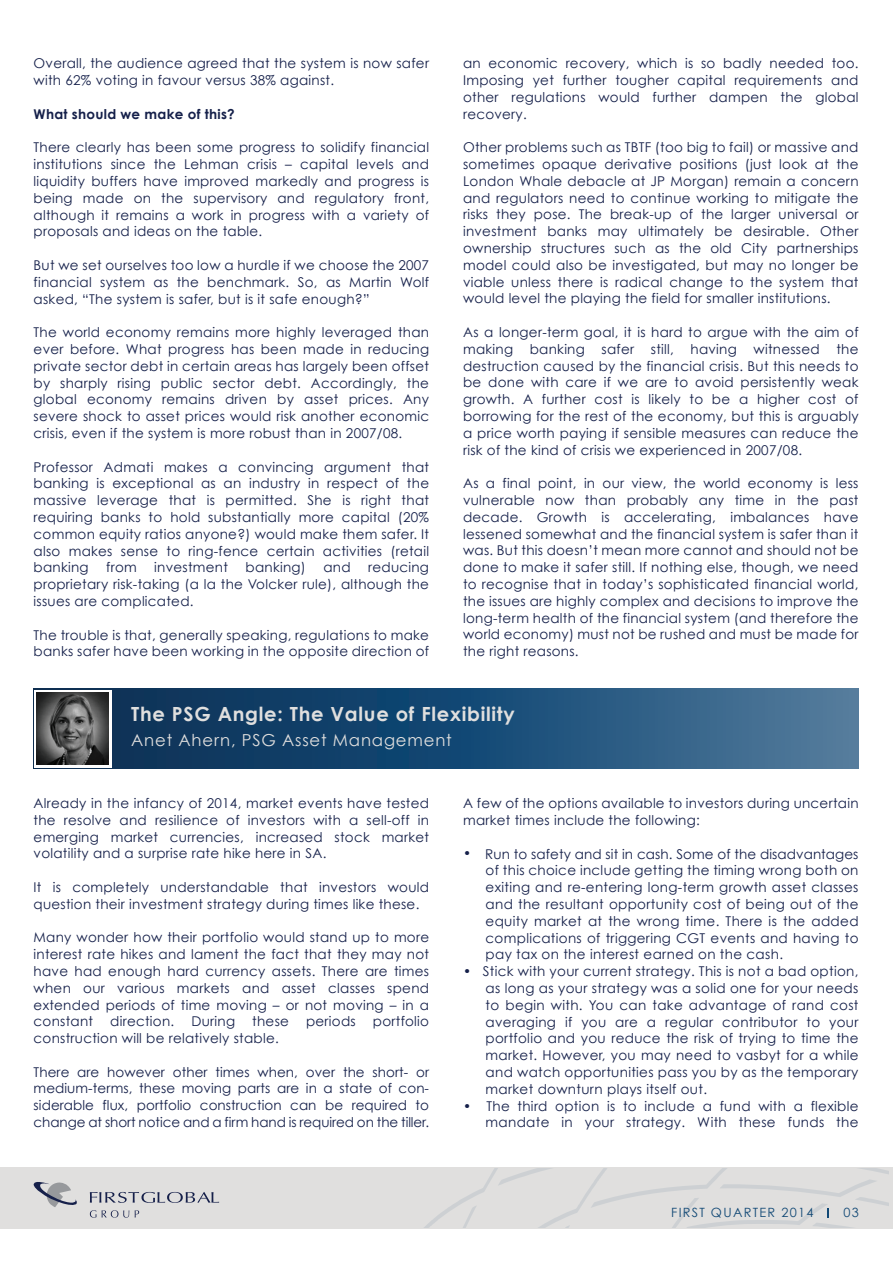
<style>
.page{position:relative;width:893px;height:1263px;background:#fff}
.page>*{position:absolute;margin:0;border:0;box-sizing:border-box;transform-origin:0 0}
.t1{font:700 19.5px "Century Gothic";letter-spacing:.035em;color:#e0dfde}
.t2{font:16.5px "Century Gothic";letter-spacing:.05em;color:#e0dfde}
.t3{font:13.5px/16.8px "Century Gothic";letter-spacing:.02em;color:#15204a;text-align:justify}
.t4{font:700 13.5px "Century Gothic";letter-spacing:.02em;color:#15204a}
.t5{font:12.75px "Century Gothic";letter-spacing:.1em;color:#114875}
</style>
<div class="page">
<div style="left:0;top:1167px;width:893px;height:61px;background:#e0dfde"></div>
<svg style="left:90px;top:1192px;width:129px;height:11px"></svg>
<svg style="left:90px;top:1210px;width:6px;height:7px"></svg>
<svg style="left:102px;top:1210px;width:27px;height:7px"></svg>
<svg style="left:135px;top:1210px;width:4px;height:7px"></svg>
<svg style="left:33px;top:1182px;width:44px;height:25px"></svg>
<svg style="left:424px;top:1168px;width:465px;height:60px"></svg>
<svg style="left:33px;top:688px;width:825px;height:81px;background:#235178"></svg>
<svg style="left:34px;top:690px;width:77px;height:77px"></svg>
<img style="left:37px;top:693px;width:72px;height:72px">
<p class="t3" style="left:34px;top:55px;width:397px">Overall, the audience agreed that the system is now safer with 62% voting in favour versus 38% against.</p>
<p class="t4" style="left:34px;top:105px;width:203px">What should we make of this?</p>
<p class="t3" style="left:34px;top:139px;width:397px">There clearly has been some progress to solidify financial institutions since the Lehman crisis – capital levels and liquidity buffers have improved markedly and progress is being made on the supervisory and regulatory front, although it remains a work in progress with a variety of proposals and ideas on the table.</p>
<p class="t3" style="left:34px;top:257px;width:397px">But we set ourselves too low a hurdle if we choose the 2007 financial system as the benchmark. So, as Martin Wolf asked, “The system is safer, but is it safe enough?”</p>
<p class="t3" style="left:34px;top:324px;width:397px">The world economy remains more highly leveraged than ever before. What progress has been made in reducing private sector debt in certain areas has largely been offset by sharply rising public sector debt. Accordingly, the global economy remains driven by asset prices. Any severe shock to asset prices would risk another economic crisis, even if the system is more robust than in 2007/08.</p>
<p class="t3" style="left:34px;top:458px;width:397px">Professor Admati makes a convincing argument that banking is exceptional as an industry in respect of the massive leverage that is permitted. She is right that requiring banks to hold substantially more capital (20% common equity ratios anyone?) would make them safer. It also makes sense to ring-fence certain activities (retail banking</p>
<p class="t3" style="left:34px;top:559px;width:397px;text-indent:335px">reducing proprietary risk-taking (a la the Volcker rule), although the issues are complicated.</p>
<p class="t3" style="left:34px;top:626px;width:397px">The trouble is that, generally speaking, regulations to make banks safer have been working in the opposite direction of</p>
<p class="t3" style="left:106px;top:559px;width:32px">from</p>
<p class="t3" style="left:154px;top:559px;width:75px">investment</p>
<p class="t3" style="left:246px;top:559px;width:62px">banking)</p>
<p class="t3" style="left:323px;top:559px;width:29px">and</p>
<p class="t3" style="left:463px;top:55px;width:397px">an economic recovery, which is so badly needed too.<br>Imposing yet further tougher capital requirements and other regulations would further dampen the global recovery.</p>
<p class="t3" style="left:463px;top:139px;width:397px">Other problems such as TBTF (too big to fail) or massive and sometimes opaque derivative positions (just look at the London Whale debacle at JP Morgan) remain a concern and regulators need to continue working to mitigate the risks they pose. The break-up of the larger universal or investment banks may ultimately be desirable. Other ownership structures such as the old City partnerships model could also be investigated, but may no longer be viable unless there is radical change to the system that would level the playing the field for smaller institutions.</p>
<p class="t3" style="left:463px;top:324px;width:397px">As a longer-term goal, it is hard to argue with the aim of making banking safer still, having witnessed the destruction caused by the financial crisis. But this needs to be done with care if we are to avoid persistently weak growth. A further cost is likely to be a higher cost of borrowing for the rest of the economy, but this is arguably a price worth paying if sensible measures can reduce the risk of the kind of crisis we experienced in 2007/08.</p>
<p class="t3" style="left:463px;top:475px;width:397px">As a final point, in our view, the world economy is less vulnerable now than probably any time in the past decade. Growth is accelerating, imbalances have lessened somewhat and the financial system is safer than it was. But this doesn’t mean more cannot and should not be done to make it safer still. If nothing else, though, we need to recognise that in today’s sophisticated financial world, the issues are highly complex and decisions to improve the long-term health of the financial system (and therefore the world economy) must not be rushed and must be made for the right reasons.</p>
<h1 class="t1" style="left:131px;top:701px;width:385px">The PSG Angle: The Value of Flexibility</h1>
<p class="t2" style="left:131px;top:730px;width:322px">Anet Ahern, PSG Asset Management</p>
<p class="t3" style="left:34px;top:794px;width:397px">Already in the infancy of 2014, market events have tested the resolve and resilience of investors with a sell-off in emerging market currencies, increased stock market volatility and a surprise rate hike here in SA.</p>
<p class="t3" style="left:34px;top:878px;width:397px">It is completely understandable that investors would question their investment strategy during times like these.</p>
<p class="t3" style="left:34px;top:929px;width:397px">Many wonder how their portfolio would stand up to more interest rate hikes and lament the fact that they may not have had enough hard currency assets. There are times when our various markets and asset classes spend extended periods of time moving – or not moving – in a constant</p>
<p class="t3" style="left:110px;top:1013px;width:65px">direction.</p>
<p class="t3" style="left:191px;top:1013px;width:45px">During</p>
<p class="t3" style="left:252px;top:1013px;width:38px">these</p>
<p class="t3" style="left:306px;top:1013px;width:51px">periods</p>
<p class="t3" style="left:373px;top:1013px;width:58px">portfolio</p>
<p class="t3" style="left:34px;top:1029px;width:247px">construction will be relatively stable.</p>
<p class="t3" style="left:34px;top:1063px;width:397px">There are however other times when, over the short- or medium-terms, these moving parts are in a state of con&shy;siderable flux, portfolio construction can be required to change at short notice and a firm hand is required on the tiller.</p>
<p class="t3" style="left:463px;top:794px;width:397px">A few of the options available to investors during uncertain market times include the following:</p>
<p class="t3" style="left:486px;top:845px;width:374px;text-indent:-23px">• Run to safety and sit in cash. Some of the disadvantages of this choice include getting the timing wrong both on exiting and re-entering long-term growth asset classes and the resultant opportunity cost of being out of the equity market at the wrong time. There is the added complications of triggering CGT events and having to pay tax on the interest earned on the cash.</p>
<p class="t3" style="left:486px;top:963px;width:374px;text-indent:-23px">• Stick with your current strategy. This is not a bad option, as long as your strategy was a solid one for your needs to begin with. You can take advantage of rand cost averaging if you are a regular contributor to your portfolio and you reduce the risk of trying to time the market. However, you may need to vasbyt for a while and watch opportunities pass you by as the temporary market downturn plays itself out.</p>
<p class="t3" style="left:463px;top:1097px;width:397px;text-align:right">• The third option is to include a fund with a flexible mandate in your strategy. With these funds the</p>
<p class="t5" style="left:671px;top:1205px;width:144px">FIRST QUARTER 2014</p>
<p class="t5" style="left:844px;top:1205px;width:17px">03</p>
</div>
